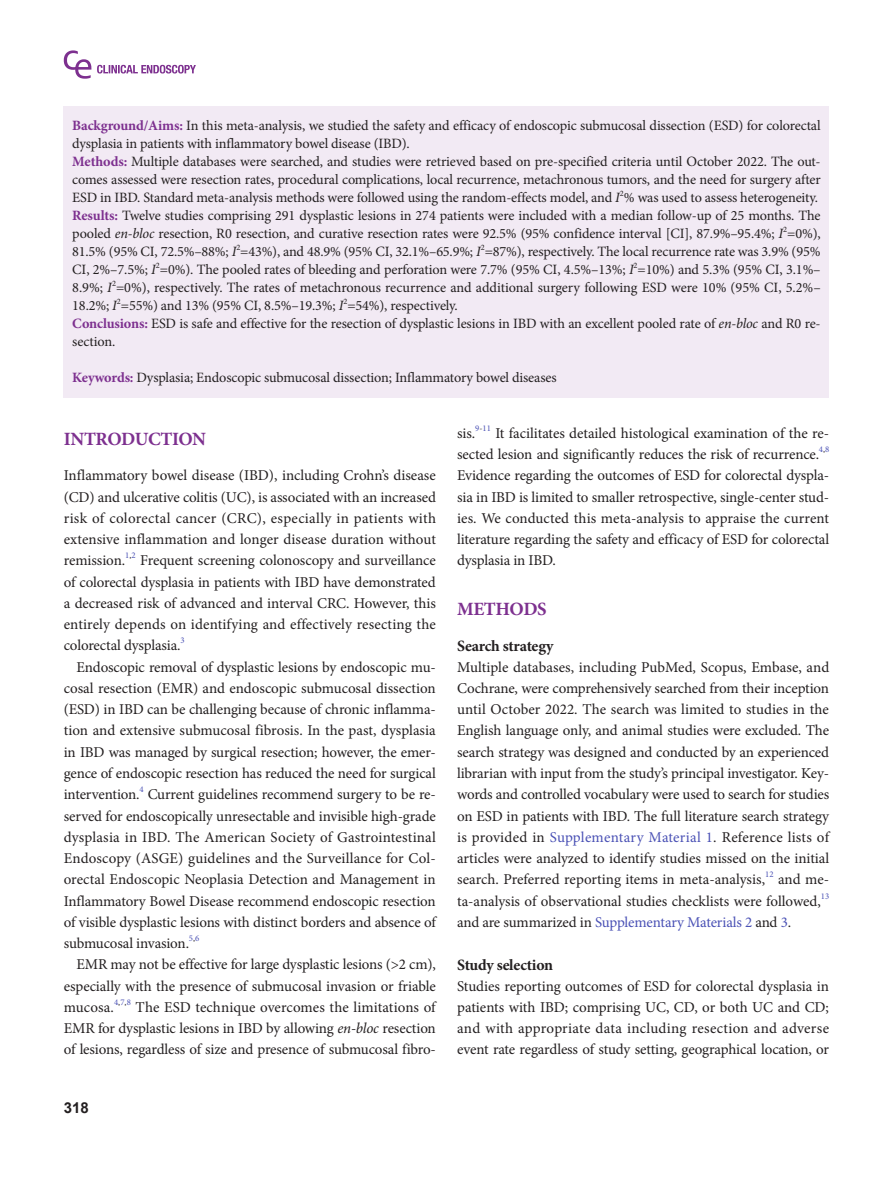
<style>
.page{position:relative;width:893px;height:1191px;background:#fff}
.page>*{position:absolute;margin:0;border:0;box-sizing:border-box;transform-origin:0 0}
.body-title{font:700 18.75px "Minion Pro";letter-spacing:-.02em;color:#7d308f}
.body-sub-title{font:700 15.75px "Minion Pro";letter-spacing:-.015em;color:#231f20}
.body{font:15px/21.3px "Minion Pro";letter-spacing:-.01em;color:#231f20;text-align:justify}
.body-2{font:15px "Minion Pro";letter-spacing:-.015em;color:#4a51b5}
.t1{font:700 15px "Arial";color:#231f20}
.abstract{font:14.25px/18px "Minion Pro";letter-spacing:-.01em;color:#231f20}
.body-3{font:8.7px "Minion Pro";color:#4a51b5}
.abstract-2{font:8.25px "Minion Pro";color:#231f20}
.s1{font-weight:700;color:#7d308f}
.s2{font-style:italic}
.s3{color:#231f20}
.s4{color:#4a51b5}
</style>
<div class="page">
<div style="left:64px;top:106px;width:765px;height:292px;background:#f2eaf4"></div>
<svg style="left:97px;top:65px;width:99px;height:8px"></svg>
<svg style="left:64px;top:50px;width:27px;height:29px"></svg>
<p class="abstract" style="left:72px;top:117px;width:750px"><span class="s1">Background/Aims:</span> In this meta-analysis, we studied the safety and efficacy of endoscopic submucosal dissection (ESD) for colorectal dysplasia in patients with inflammatory bowel disease (IBD).</p>
<p class="abstract" style="left:72px;top:153px;width:750px;text-align:justify"><span class="s1">Methods:</span> Multiple databases were searched, and studies were retrieved based on pre-specified criteria until October 2022. The out&shy;comes assessed were resection rates, procedural complications, local recurrence, metachronous tumors, and the need for surgery after ESD in IBD. Standard meta-analysis methods were followed using the random-effects model, and <span class="s2">I</span> % was used to assess heterogeneity.</p>
<p class="abstract-2" style="left:620px;top:187px;width:5px">2</p>
<p class="abstract" style="left:72px;top:207px;width:750px"><span class="s1">Results:</span> Twelve studies comprising 291 dysplastic lesions in 274 patients were included with a median follow-up of 25 months. The pooled <span class="s2">en-bloc</span> resection, R0 resection, and curative resection rates were 92.5% (95% confidence interval [CI], 87.9%–95.4%; <span class="s2">I</span> =0%),</p>
<p class="abstract-2" style="left:783px;top:223px;width:5px">2</p>
<p class="abstract" style="left:72px;top:243px;width:750px">81.5% (95% CI, 72.5%–88%; <span class="s2">I</span> =43%), and 48.9% (95% CI, 32.1%–65.9%; <span class="s2">I</span> =87%), respectively. The local recurrence rate was 3.9% (95%</p>
<p class="abstract-2" style="left:236px;top:241px;width:5px">2</p>
<p class="abstract-2" style="left:481px;top:241px;width:5px">2</p>
<p class="abstract" style="left:72px;top:261px;width:750px">CI, 2%–7.5%; <span class="s2">I</span> =0%). The pooled rates of bleeding and perforation were 7.7% (95% CI, 4.5%–13%; <span class="s2">I</span> =10%) and 5.3% (95% CI, 3.1%–</p>
<p class="abstract-2" style="left:156px;top:259px;width:5px">2</p>
<p class="abstract-2" style="left:634px;top:259px;width:5px">2</p>
<p class="abstract" style="left:72px;top:279px;width:750px">8.9%; <span class="s2">I</span> =0%), respectively. The rates of metachronous recurrence and additional surgery following ESD were 10% (95% CI, 5.2%–</p>
<p class="abstract-2" style="left:112px;top:277px;width:5px">2</p>
<p class="abstract" style="left:72px;top:297px;width:387px">18.2%; <span class="s2">I</span> =55%) and 13% (95% CI, 8.5%–19.3%; <span class="s2">I</span> =54%), respectively.</p>
<p class="abstract-2" style="left:117px;top:295px;width:5px">2</p>
<p class="abstract-2" style="left:343px;top:295px;width:5px">2</p>
<p class="abstract" style="left:72px;top:315px;width:750px"><span class="s1">Conclusions:</span> ESD is safe and effective for the resection of dysplastic lesions in IBD with an excellent pooled rate of <span class="s2">en-bloc</span> and R0 re&shy;section.</p>
<p class="abstract" style="left:72px;top:369px;width:486px"><span class="s1">Keywords:</span> Dysplasia; Endoscopic submucosal dissection; Inflammatory bowel diseases</p>
<p class="body-title" style="left:64px;top:425px;width:144px">INTRODUCTION</p>
<p class="body" style="left:64px;top:465px;width:374px">Inflammatory bowel disease (IBD), including Crohn’s disease (CD) and ulcerative colitis (UC), is associated with an increased risk of colorectal cancer (CRC), especially in patients with extensive inflammation and longer disease duration without remission.</p>
<p class="body-3" style="left:125px;top:549px;width:12px">1<span class="s3">,</span>2</p>
<p class="body" style="left:64px;top:550px;width:374px;text-indent:76px">Frequent screening colonoscopy and surveillance of colorectal dysplasia in patients with IBD have demonstrated a decreased risk of advanced and interval CRC. However, this entirely depends on identifying and effectively resecting the colorectal dysplasia.</p>
<p class="body-3" style="left:180px;top:635px;width:6px">3</p>
<p class="body" style="left:64px;top:656px;width:374px;text-indent:13px">Endoscopic removal of dysplastic lesions by endoscopic mu&shy;cosal resection (EMR) and endoscopic submucosal dissection (ESD) in IBD can be challenging because of chronic inflamma&shy;tion and extensive submucosal fibrosis. In the past, dysplasia in IBD was managed by surgical resection; however, the emer&shy;gence of endoscopic resection has reduced the need for surgical intervention.</p>
<p class="body-3" style="left:140px;top:783px;width:6px">4</p>
<p class="body" style="left:64px;top:784px;width:374px;text-indent:84px">Current guidelines recommend surgery to be re&shy;served for endoscopically unresectable and invisible high-grade dysplasia in IBD. The American Society of Gastrointestinal Endoscopy (ASGE) guidelines and the Surveillance for Col&shy;orectal Endoscopic Neoplasia Detection and Management in Inflammatory Bowel Disease recommend endoscopic resection of visible dysplastic lesions with distinct borders and absence of submucosal invasion.</p>
<p class="body-3" style="left:189px;top:932px;width:12px">5<span class="s3">,</span>6</p>
<p class="body" style="left:64px;top:954px;width:374px;text-indent:13px">EMR may not be effective for large dysplastic lesions (&gt;2 cm), especially with the presence of submucosal invasion or friable mucosa.</p>
<p class="body-3" style="left:114px;top:996px;width:18px">4<span class="s3">,</span>7<span class="s3">,</span>8</p>
<p class="body" style="left:64px;top:996px;width:374px;text-indent:72px">The ESD technique overcomes the limitations of EMR for dysplastic lesions in IBD by allowing <span class="s2">en-bloc</span> resection of lesions, regardless of size and presence of submucosal fibro-</p>
<p class="t1" style="left:64px;top:1096px;width:27px">318</p>
<p class="body-3" style="left:475px;top:422px;width:17px">9<span class="s3">-</span>11</p>
<p class="body" style="left:457px;top:422px;width:374px;text-indent:38px">It facilitates detailed histological examination of the re&shy;sected lesion and significantly reduces the risk of recurrence.</p>
<p class="body" style="left:457px;top:422px;width:20px">sis.</p>
<p class="body-3" style="left:819px;top:443px;width:12px">4<span class="s3">,</span>8</p>
<p class="body" style="left:457px;top:465px;width:374px">Evidence regarding the outcomes of ESD for colorectal dyspla&shy;sia in IBD is limited to smaller retrospective, single-center stud&shy;ies. We conducted this meta-analysis to appraise the current literature regarding the safety and efficacy of ESD for colorectal dysplasia in IBD.</p>
<p class="body-title" style="left:457px;top:596px;width:91px">METHODS</p>
<p class="body-sub-title" style="left:457px;top:635px;width:98px">Search strategy</p>
<p class="body" style="left:457px;top:656px;width:374px">Multiple databases, including PubMed, Scopus, Embase, and Cochrane, were comprehensively searched from their inception until October 2022. The search was limited to studies in the English language only, and animal studies were excluded. The search strategy was designed and conducted by an experienced librarian with input from the study’s principal investigator. Key&shy;words and controlled vocabulary were used to search for studies on ESD in patients with IBD. The full literature search strategy is provided in <span class="s4">Supplementary Material 1</span>. Reference lists of articles were analyzed to identify studies missed on the initial search. Preferred reporting items in meta-analysis,</p>
<p class="body-3" style="left:765px;top:868px;width:10px">12</p>
<p class="body" style="left:457px;top:869px;width:374px;text-indent:321px">and me&shy;ta-analysis of observational studies checklists were followed,</p>
<p class="body-3" style="left:821px;top:890px;width:10px">13</p>
<p class="body-2" style="left:457px;top:912px;width:336px"><span class="s3">and are summarized in</span> Supplementary Materials 2 <span class="s3">and</span> 3<span class="s3">.</span></p>
<p class="body-sub-title" style="left:457px;top:954px;width:98px">Study selection</p>
<p class="body" style="left:457px;top:975px;width:374px">Studies reporting outcomes of ESD for colorectal dysplasia in patients with IBD; comprising UC, CD, or both UC and CD; and with appropriate data including resection and adverse event rate regardless of study setting, geographical location, or</p>
</div>
